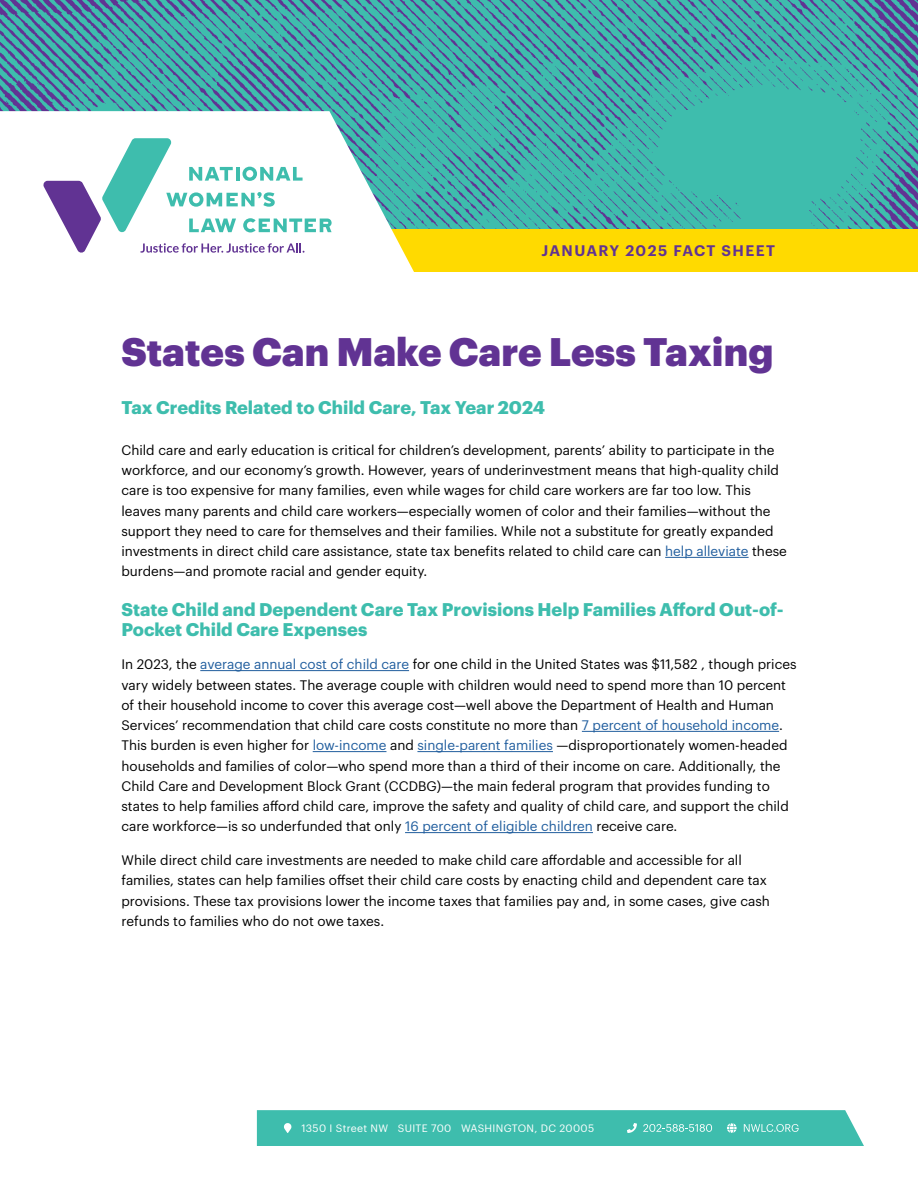
<style>
.page{position:relative;width:918px;height:1188px;background:#fff}
.page>*{position:absolute;margin:0;border:0;box-sizing:border-box;transform-origin:0 0}
.t1{font:900 39px "Graphik";color:#613393}
.t2{font:700 18px/19.5px "Graphik";color:#3ebdad}
.t3{font:600 15px "Graphik";letter-spacing:.095em;color:#613393}
.t4{font:13.5px/20.2px "Graphik";color:#000}
.t5{font:10.5px "Graphik";letter-spacing:.03em;color:#fff}
.s1{color:#215e9e}
</style>
<div class="page">
<img style="left:0;top:0;width:918px;height:229px">
<div style="left:370px;top:229px;width:548px;height:42px;background:#ffda00"></div>
<svg style="left:0;top:111px;width:422px;height:161px"></svg>
<svg style="left:43px;top:138px;width:289px;height:115px"></svg>
<svg style="left:257px;top:1110px;width:607px;height:36px;background:#45bfb0"></svg>
<hr style="left:665px;top:557px;width:84px;height:1px;background:#215e9e">
<hr style="left:200px;top:670px;width:209px;height:1px;background:#215e9e">
<hr style="left:582px;top:731px;width:197px;height:1px;background:#215e9e">
<hr style="left:313px;top:751px;width:73px;height:1px;background:#215e9e">
<hr style="left:417px;top:751px;width:136px;height:1px;background:#215e9e">
<hr style="left:405px;top:832px;width:188px;height:1px;background:#215e9e">
<p class="t3" style="left:541px;top:239px;width:235px">JANUARY 2025 FACT SHEET</p>
<h1 class="t1" style="left:122px;top:328px;width:653px">States Can Make Care Less Taxing</h1>
<h2 class="t2" style="left:122px;top:396px;width:425px">Tax Credits Related to Child Care, Tax Year 2024</h2>
<p class="t4" style="left:122px;top:439px;width:667px">Child care and early education is critical for children’s development, parents’ ability to participate in the workforce, and our economy’s growth. However, years of underinvestment means that high-quality child care is too expensive for many families, even while wages for child care workers are far too low. This leaves many parents and child care workers—especially women of color and their families—without the support they need to care for themselves and their families. While not a substitute for greatly expanded investments in direct child care assistance, state tax benefits related to child care can <span class="s1">help alleviate</span> these burdens—and promote racial and gender equity.</p>
<h2 class="t2" style="left:122px;top:598px;width:664px">State Child and Dependent Care Tax Provisions Help Families Afford Out-of-<br>Pocket Child Care Expenses</h2>
<p class="t4" style="left:122px;top:653px;width:677px">In 2023, the <span class="s1">average annual cost of child care</span> for one child in the United States was $11,582 , though prices vary widely between states. The average couple with children would need to spend more than 10 percent of their household income to cover this average cost—well above the Department of Health and Human Services’ recommendation that child care costs constitute no more than <span class="s1">7 percent of household income</span>.<br>This burden is even higher for <span class="s1">low-income</span> and <span class="s1">single-parent families</span> —disproportionately women-headed households and families of color—who spend more than a third of their income on care. Additionally, the Child Care and Development Block Grant (CCDBG)—the main federal program that provides funding to states to help families afford child care, improve the safety and quality of child care, and support the child care workforce—is so underfunded that only <span class="s1">16 percent of eligible children</span> receive care.</p>
<p class="t4" style="left:122px;top:849px;width:650px">While direct child care investments are needed to make child care affordable and accessible for all families, states can help families offset their child care costs by enacting child and dependent care tax provisions. These tax provisions lower the income taxes that families pay and, in some cases, give cash refunds to families who do not owe taxes.</p>
<p class="t5" style="left:301px;top:1120px;width:294px">1350 I Street NW SUITE 700 WASHINGTON, DC 20005</p>
</div>
